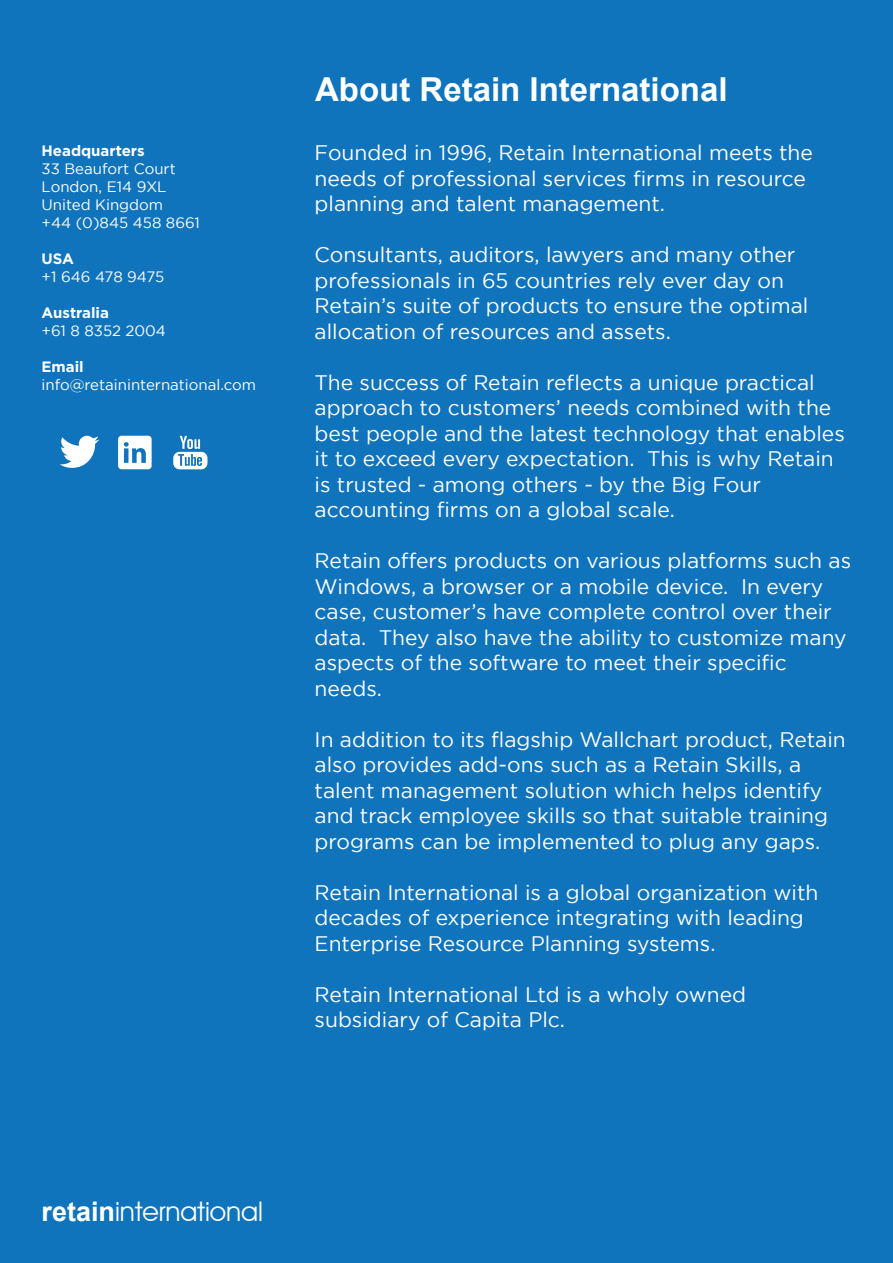
<style>
.page{position:relative;width:893px;height:1263px;background:#1074bc}
.page>*{position:absolute;margin:0;border:0;box-sizing:border-box;transform-origin:0 0}
.t1{font:700 33px "Arial";color:#fff}
.t2{font:27px "Avant Garde IT Cby BT";color:#fff}
.t3{font:21px/25.5px "Gotham";color:#fff}
.t4{font:15px/18px "Gotham";color:#fff}
.t5{font:700 15px "Gotham";color:#fff}
.s1{font-family:"Arial";font-weight:700}
</style>
<div class="page">
<svg style="left:118px;top:436px;width:34px;height:33px"></svg>
<svg style="left:60px;top:436px;width:39px;height:32px"></svg>
<svg style="left:173px;top:436px;width:34px;height:33px"></svg>
<p class="t5" style="left:42px;top:141px;width:105px">Headquarters</p>
<p class="t4" style="left:42px;top:159px;width:160px">33 Beaufort Court<br>London, E14 9XL<br>United Kingdom<br>+44 (0)845 458 8661</p>
<p class="t5" style="left:42px;top:249px;width:34px">USA</p>
<p class="t4" style="left:42px;top:267px;width:124px">+1 646 478 9475</p>
<p class="t5" style="left:42px;top:303px;width:69px">Australia</p>
<p class="t4" style="left:42px;top:321px;width:126px">+61 8 8352 2004</p>
<p class="t5" style="left:42px;top:357px;width:44px">Email</p>
<p class="t4" style="left:42px;top:375px;width:216px">info@retaininternational.com</p>
<h1 class="t1" style="left:315px;top:68px;width:414px">About Retain International</h1>
<p class="t3" style="left:315px;top:140px;width:500px">Founded in 1996, Retain International meets the needs of professional services firms in resource planning and talent management.</p>
<p class="t3" style="left:315px;top:242px;width:495px">Consultants, auditors, lawyers and many other professionals in 65 countries rely ever day on Retain’s suite of products to ensure the optimal allocation of resources and assets.</p>
<p class="t3" style="left:315px;top:369px;width:532px">The success of Retain reflects a unique practical approach to customers’ needs combined with the best people and the latest technology that enables it to exceed every expectation. This is why Retain is trusted - among others - by the Big Four accounting firms on a global scale.</p>
<p class="t3" style="left:315px;top:548px;width:538px">Retain offers products on various platforms such as Windows, a browser or a mobile device. In every case, customer’s have complete control over their data. They also have the ability to customize many aspects of the software to meet their specific needs.</p>
<p class="t3" style="left:315px;top:726px;width:533px">In addition to its flagship Wallchart product, Retain also provides add-ons such as a Retain Skills, a talent management solution which helps identify and track employee skills so that suitable training programs can be implemented to plug any gaps.</p>
<p class="t3" style="left:315px;top:879px;width:505px">Retain International is a global organization with decades of experience integrating with leading<br>Enterprise Resource Planning systems.</p>
<p class="t3" style="left:315px;top:981px;width:433px">Retain International Ltd is a wholy owned subsidiary of Capita Plc.</p>
<p class="t2" style="left:42px;top:1194px;width:223px"><span class="s1">retain</span>international</p>
</div>
